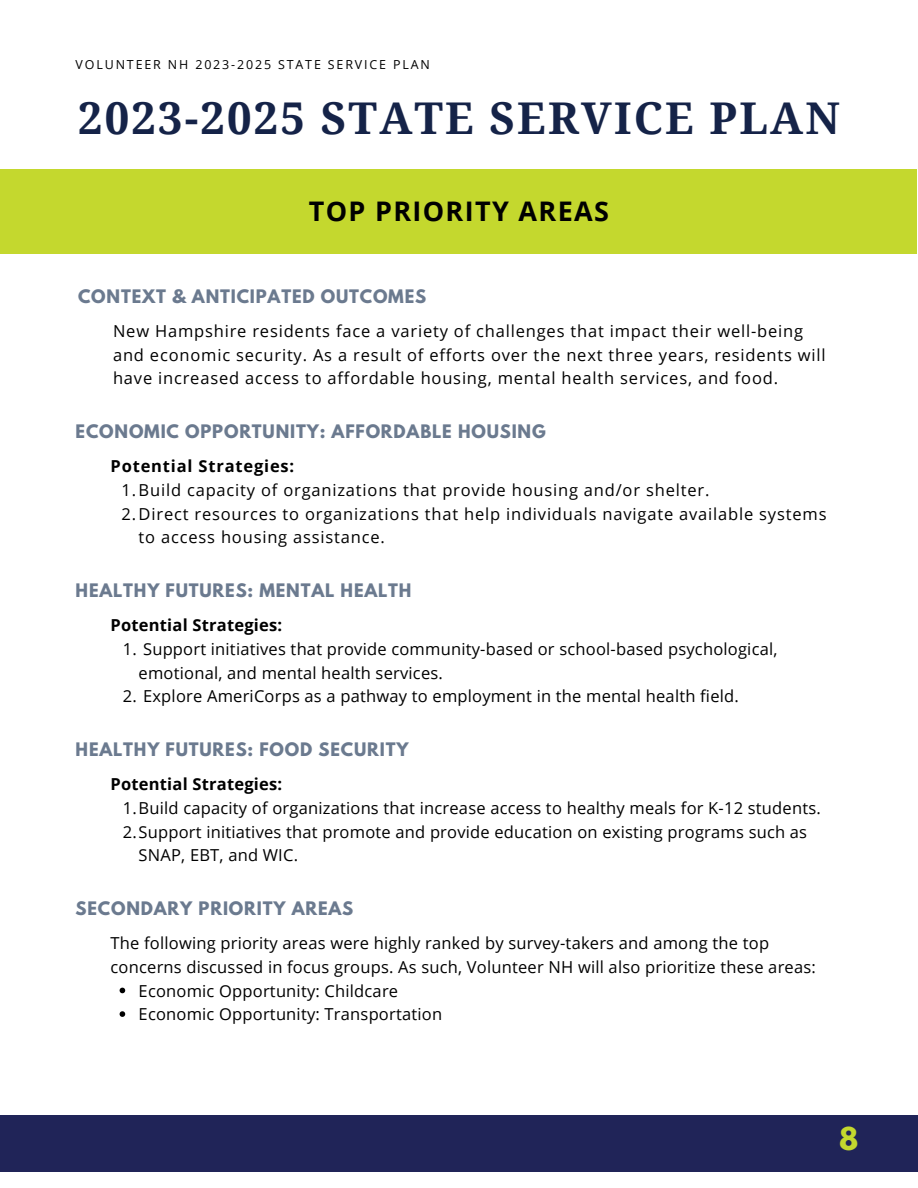
<style>
.page{position:relative;width:918px;height:1188px;background:#fff}
.page>*{position:absolute;margin:0;border:0;box-sizing:border-box;transform-origin:0 0}
.t1{font:700 43.8px "Noto Serif";letter-spacing:.05em;color:#152348}
.t2{font:700 28.05px "League Spartan";color:#c4d82e}
.t3{font:700 27px "Open Sans";letter-spacing:.05em;color:#000}
.t4{font:16.5px/23.7px "Open Sans";letter-spacing:.015em;color:#000}
.t5{font:16.5px/23.7px "Open Sans";letter-spacing:.05em;color:#000}
.t6{font:700 16.5px "League Spartan";letter-spacing:.05em;color:#6b7a8f}
.t7{font:700 16.5px "Open Sans";letter-spacing:.015em;color:#000}
.t8{font:700 16.5px "Open Sans";letter-spacing:.05em;color:#000}
.t9{font:12.45px "Open Sans";letter-spacing:.15em;color:#000}
</style>
<div class="page">
<div style="left:0;top:1115px;width:918px;height:56px;background:#202458"></div>
<div style="left:0;top:170px;width:917px;height:84px;background:#c4d82e"></div>
<svg style="left:120px;top:988px;width:5px;height:5px"></svg>
<svg style="left:120px;top:1011px;width:5px;height:6px"></svg>
<p class="t9" style="left:76px;top:56px;width:356px">VOLUNTEER NH 2023-2025 STATE SERVICE PLAN</p>
<h1 class="t1" style="left:78px;top:87px;width:763px">2023-2025 STATE SERVICE PLAN</h1>
<h3 class="t3" style="left:309px;top:192px;width:302px">TOP PRIORITY AREAS</h3>
<p class="t6" style="left:78px;top:288px;width:350px">CONTEXT &amp; ANTICIPATED OUTCOMES</p>
<p class="t5" style="left:113px;top:319px;width:714px">New Hampshire residents face a variety of challenges that impact their well-being and economic security. As a result of efforts over the next three years, residents will have increased access to affordable housing, mental health services, and food.</p>
<p class="t6" style="left:76px;top:423px;width:472px">ECONOMIC OPPORTUNITY: AFFORDABLE HOUSING</p>
<p class="t8" style="left:111px;top:455px;width:185px">Potential Strategies:</p>
<p class="t5" style="left:122px;top:478px;width:589px">1.Build capacity of organizations that provide housing and/or shelter.</p>
<p class="t5" style="left:122px;top:501px;width:706px">2.Direct resources to organizations that help individuals navigate available systems</p>
<p class="t5" style="left:139px;top:525px;width:248px">to access housing assistance.</p>
<p class="t6" style="left:76px;top:582px;width:337px">HEALTHY FUTURES: MENTAL HEALTH</p>
<p class="t7" style="left:111px;top:614px;width:173px">Potential Strategies:</p>
<p class="t4" style="left:139px;top:637px;width:640px;text-indent:-16px">1. Support initiatives that provide community-based or school-based psychological, emotional, and mental health services.</p>
<p class="t4" style="left:123px;top:684px;width:618px">2. Explore AmeriCorps as a pathway to employment in the mental health field.</p>
<p class="t6" style="left:76px;top:741px;width:334px">HEALTHY FUTURES: FOOD SECURITY</p>
<p class="t7" style="left:111px;top:773px;width:173px">Potential Strategies:</p>
<p class="t4" style="left:123px;top:796px;width:700px">1.Build capacity of organizations that increase access to healthy meals for K-12 students.</p>
<p class="t4" style="left:123px;top:819px;width:686px">2.Support initiatives that promote and provide education on existing programs such as</p>
<p class="t4" style="left:139px;top:843px;width:161px">SNAP, EBT, and WIC.</p>
<p class="t6" style="left:76px;top:900px;width:279px">SECONDARY PRIORITY AREAS</p>
<p class="t4" style="left:111px;top:931px;width:707px">The following priority areas were highly ranked by survey-takers and among the top concerns discussed in focus groups. As such, Volunteer NH will also prioritize these areas:</p>
<p class="t4" style="left:139px;top:978px;width:305px">Economic Opportunity: Childcare<br>Economic Opportunity: Transportation</p>
<h2 class="t2" style="left:839px;top:1125px;width:21px">8</h2>
</div>
